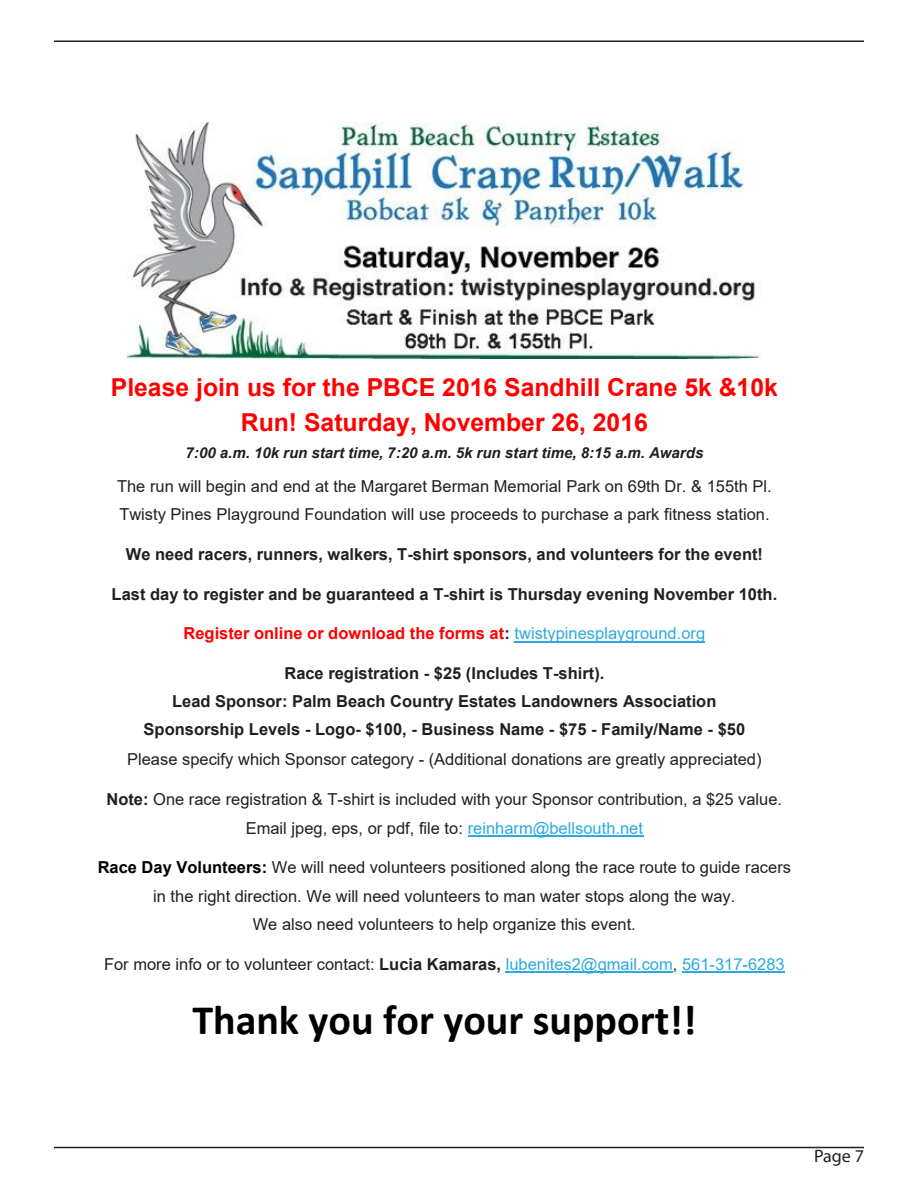
<style>
.page{position:relative;width:918px;height:1188px;background:#fff}
.page>*{position:absolute;margin:0;border:0;box-sizing:border-box;transform-origin:0 0}
.t1{font:700 42px "Calibri";color:#000}
.t2{font:700 24.75px/35.5px "Arial";color:#f00;text-align:center}
.t3{font:18px "Myriad Pro";color:#231f20}
.t4{font:16.5px/28.5px "Arial";color:#202020;text-align:center}
.t5{font:700 16.5px/28px "Arial";color:#202020;text-align:center}
.t6{font:700 16.5px "Arial";color:#f00}
.t7{font:italic 700 15px "Arial";color:#202020}
.s1{color:#202020}
.s2{font-weight:400;color:#2baadf}
.s3{font-weight:700}
.s4{color:#2baadf}
.s5{font-weight:700;color:#000}
</style>
<div class="page">
<hr style="left:54px;top:40px;width:810px;height:2px;background:#231f20">
<hr style="left:54px;top:1147px;width:810px;height:1px;background:#231f20">
<hr style="left:515px;top:641px;width:190px;height:1px;background:#2baadf">
<hr style="left:468px;top:835px;width:175px;height:1px;background:#2baadf">
<hr style="left:506px;top:972px;width:167px;height:1px;background:#2baadf">
<hr style="left:682px;top:972px;width:103px;height:1px;background:#2baadf">
<img style="left:127px;top:123px;width:635px;height:236px">
<p class="t2" style="left:111px;top:370px;width:668px">Please join us for the PBCE 2016 Sandhill Crane 5k &amp;10k<br>Run! Saturday, November 26, 2016</p>
<p class="t7" style="left:186px;top:442px;width:519px">7:00 a.m. 10k run start time, 7:20 a.m. 5k run start time, 8:15 a.m. Awards</p>
<p class="t4" style="left:117px;top:472px;width:656px;text-align:left">The run will begin and end at the Margaret Berman Memorial Park on 69th Dr. &amp; 155th Pl.<br>Twisty Pines Playground Foundation will use proceeds to purchase a park fitness station.</p>
<p class="t5" style="left:126px;top:541px;width:639px">We need racers, runners, walkers, T-shirt sponsors, and volunteers for the event!</p>
<p class="t5" style="left:112px;top:580px;width:667px">Last day to register and be guaranteed a T-shirt is Thursday evening November 10th.</p>
<p class="t6" style="left:184px;top:622px;width:523px">Register online or download the forms at<span class="s1">:</span> <span class="s2">twistypinesplayground.org</span></p>
<p class="t5" style="left:144px;top:660px;width:603px">Race registration - $25 (Includes T-shirt).<br>Lead Sponsor: Palm Beach Country Estates Landowners Association<br>Sponsorship Levels - Logo- $100, - Business Name - $75 - Family/Name - $50</p>
<p class="t4" style="left:127px;top:745px;width:636px">Please specify which Sponsor category - (Additional donations are greatly appreciated)</p>
<p class="t4" style="left:106px;top:785px;width:677px"><span class="s3">Note:</span> One race registration &amp; T-shirt is included with your Sponsor contribution, a $25 value.<br>Email jpeg, eps, or pdf, file to: <span class="s4">reinharm@bellsouth.net</span></p>
<p class="t4" style="left:98px;top:853px;width:695px"><span class="s5">Race Day Volunteers:</span> We will need volunteers positioned along the race route to guide racers in the right direction. We will need volunteers to man water stops along the way.<br>We also need volunteers to help organize this event.</p>
<p class="t4" style="left:104px;top:950px;width:682px">For more info or to volunteer contact: <span class="s3">Lucia Kamaras,</span> <span class="s4">lubenites2@gmail.com</span>, <span class="s4">561-317-6283</span></p>
<p class="t1" style="left:192px;top:991px;width:506px">Thank you for your support!!</p>
<p class="t3" style="left:814px;top:1145px;width:51px">Page 7</p>
</div>
